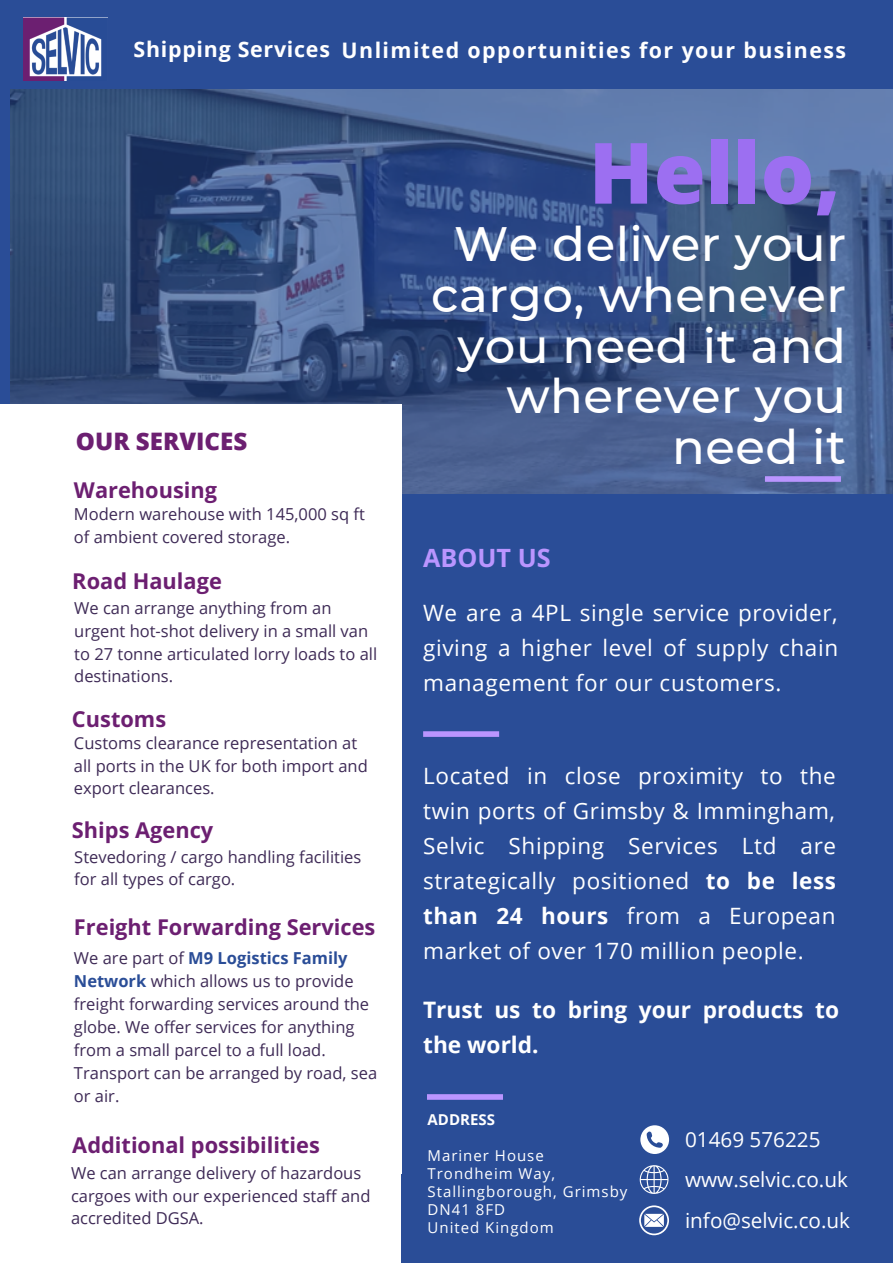
<style>
.page{position:relative;width:893px;height:1263px;background:#2a4d97}
.page>*{position:absolute;margin:0;border:0;box-sizing:border-box;transform-origin:0 0}
.t1{font:800 84.6px "Open Sans";color:#9c6ff1}
.t2{font:500 48.22px/50.6px "Montserrat";letter-spacing:.01em;color:#fff;text-align:right}
.t3{font:700 25.2px "Open Sans";color:#ba95ff}
.t4{font:800 24.08px "Open Sans";color:#6c1f71}
.t5{font:700 22.73px/34.9px "Open Sans";color:#fff}
.t6{font:22.5px/34.9px "Open Sans";letter-spacing:.03em;color:#fff;text-align:justify}
.t7{font:700 21.75px "Open Sans";color:#6c1f71}
.t8{font:700 21.38px "Open Sans";letter-spacing:.065em;color:#fff}
.t9{font:700 21.38px "Open Sans";letter-spacing:.035em;color:#fff}
.t10{font:20.7px "Open Sans";color:#fff}
.t11{font:16.5px/22.5px "Open Sans";color:#3e2a56}
.t12{font:15px/18px "Open Sans";letter-spacing:.065em;color:#fff}
.t13{font:700 15px "Open Sans";color:#fff}
.s1{font-weight:700;color:#2a4d97}
.s2{font-weight:700}
</style>
<div class="page">
<img style="left:11px;top:89px;width:882px;height:404px">
<div style="left:0;top:404px;width:401px;height:859px;background:#fff"></div>
<div style="left:765px;top:476px;width:76px;height:6px;background:#ba95ff"></div>
<div style="left:423px;top:731px;width:76px;height:6px;background:#ba95ff"></div>
<svg style="left:639px;top:1205px;width:30px;height:30px"></svg>
<svg style="left:639px;top:1165px;width:30px;height:29px"></svg>
<div style="left:427px;top:1094px;width:76px;height:6px;background:#ba95ff"></div>
<svg style="left:640px;top:1125px;width:29px;height:29px"></svg>
<img style="left:23px;top:18px;width:79px;height:63px">
<p class="t9" style="left:134px;top:34px;width:198px">Shipping Services</p>
<p class="t8" style="left:342px;top:35px;width:506px">Unlimited opportunities for your business</p>
<p class="t4" style="left:76px;top:424px;width:173px">OUR SERVICES</p>
<p class="t7" style="left:74px;top:474px;width:145px">Warehousing</p>
<p class="t11" style="left:74px;top:503px;width:292px">Modern warehouse with 145,000 sq ft of ambient covered storage.</p>
<p class="t7" style="left:72px;top:566px;width:151px">Road Haulage</p>
<p class="t11" style="left:74px;top:597px;width:304px">We can arrange anything from an urgent hot-shot delivery in a small van to 27 tonne articulated lorry loads to all destinations.</p>
<p class="t7" style="left:72px;top:703px;width:96px">Customs</p>
<p class="t11" style="left:74px;top:731px;width:295px">Customs clearance representation at all ports in the UK for both import and export clearances.</p>
<p class="t7" style="left:72px;top:815px;width:143px">Ships Agency</p>
<p class="t11" style="left:74px;top:845px;width:289px">Stevedoring / cargo handling facilities for all types of cargo.</p>
<p class="t7" style="left:74px;top:912px;width:303px">Freight Forwarding Services</p>
<p class="t11" style="left:74px;top:946px;width:305px;line-height:23.1px">We are part of <span class="s1">M9 Logistics Family<br>Network</span> which allows us to provide freight forwarding services around the globe. We offer services for anything from a small parcel to a full load.<br>Transport can be arranged by road, sea or air.</p>
<p class="t7" style="left:72px;top:1129px;width:249px">Additional possibilities</p>
<p class="t11" style="left:71px;top:1161px;width:301px">We can arrange delivery of hazardous cargoes with our experienced staff and accredited DGSA.</p>
<p class="t1" style="left:589px;top:113px;width:253px">Hello,</p>
<p class="t2" style="left:431px;top:219px;width:416px">We deliver your cargo, whenever you need it and wherever you need it</p>
<p class="t3" style="left:423px;top:540px;width:129px">ABOUT US</p>
<p class="t6" style="left:423px;top:595px;width:416px">We are a 4PL single service provider, giving a higher level of supply chain management for our customers.</p>
<p class="t6" style="left:423px;top:758px;width:414px">Located in close proximity to the twin ports of Grimsby &amp; Immingham, Selvic Shipping Services Ltd are strategically positioned <span class="s2">to be less than 24 hours</span> from a European market of over 170 million people.</p>
<p class="t5" style="left:423px;top:992px;width:417px">Trust us to bring your products to the world.</p>
<p class="t13" style="left:427px;top:1109px;width:69px">ADDRESS</p>
<p class="t12" style="left:427px;top:1146px;width:129px">Mariner House<br>Trondheim Way,</p>
<p class="t12" style="left:427px;top:1182px;width:201px">Stallingborough, Grimsby</p>
<p class="t12" style="left:427px;top:1200px;width:128px">DN41 8FD<br>United Kingdom</p>
<p class="t10" style="left:685px;top:1125px;width:137px">01469 576225</p>
<p class="t10" style="left:685px;top:1164px;width:164px">www.selvic.co.uk</p>
<p class="t10" style="left:685px;top:1206px;width:167px">info@selvic.co.uk</p>
</div>
